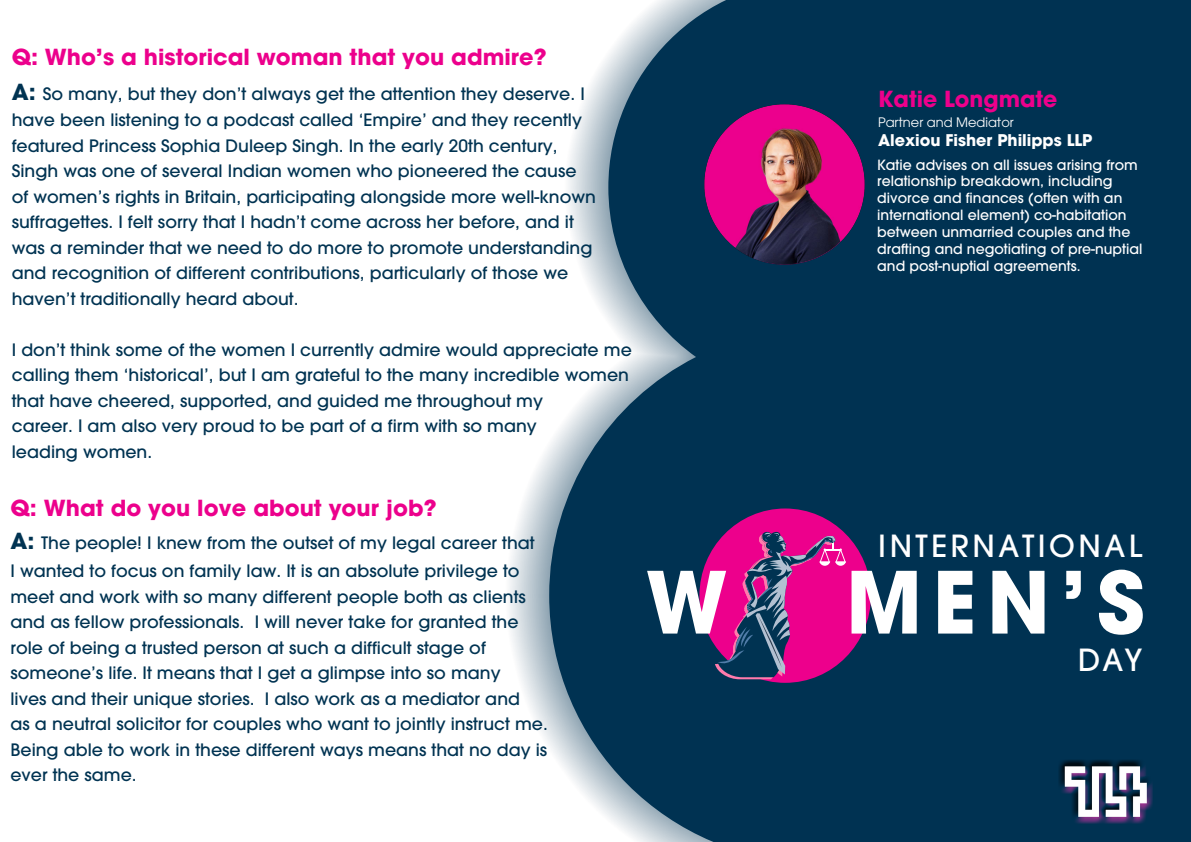
<style>
.page{position:relative;width:1191px;height:842px;background:#fff}
.page>*{position:absolute;margin:0;border:0;box-sizing:border-box;transform-origin:0 0}
.t1{font:700 84.8px "ITC Avant Garde Pro";color:#fff}
.t2{font:500 30.3px "ITC Avant Garde Pro";letter-spacing:.115em;color:#fff}
.t3{font:700 22px "ITC Avant Garde Pro";color:#ec008c}
.t4{font:700 22px "ITC Avant Garde Pro";color:#ed008c}
.t5{font:500 17px/25.5px "ITC Avant Garde Pro";color:#003352}
.t6{font:700 16px "ITC Avant Garde Pro";color:#fff}
.t7{font:500 14px/16.9px "ITC Avant Garde Pro";color:#fff}
.t8{font:13px "ITC Avant Garde Pro";color:#fff}
.s1{font-weight:700;font-size:22px}
</style>
<div class="page">
<div style="left:505px;top:0;width:335px;height:842px;background:#003252;opacity:.56"></div>
<svg style="left:549px;top:0;width:222px;height:842px;fill:#003252"></svg>
<div style="left:771px;top:0;width:420px;height:842px;background:#003252"></div>
<img style="left:1059px;top:760px;width:94px;height:64px">
<div style="left:626px;top:506px;width:537px;height:242px;background:#003252"></div>
<div style="left:699px;top:508px;width:172px;height:175px;background:#ed008c;border-radius:50%"></div>
<svg style="left:715px;top:532px;width:131px;height:147px"></svg>
<img style="left:698px;top:98px;width:167px;height:173px">
<p class="t3" style="left:12px;top:43px;width:536px">Q: Who’s a historical woman that you admire?</p>
<p class="t5" style="left:12px;top:80px;width:586px"><span class="s1">A:</span> So many, but they don’t always get the attention they deserve. I have been listening to a podcast called ‘Empire’ and they recently featured Princess Sophia Duleep Singh. In the early 20th century, Singh was one of several Indian women who pioneered the cause of women’s rights in Britain, participating alongside more well-known suffragettes. I felt sorry that I hadn’t come across her before, and it was a reminder that we need to do more to promote understanding and recognition of different contributions, particularly of those we haven’t traditionally heard about.</p>
<p class="t5" style="left:12px;top:337px;width:621px">I don’t think some of the women I currently admire would appreciate me calling them ‘historical’, but I am grateful to the many incredible women that have cheered, supported, and guided me throughout my<br>career. I am also very proud to be part of a firm with so many<br>leading women.</p>
<p class="t3" style="left:10px;top:493px;width:428px">Q: What do you love about your job?</p>
<p class="t5" style="left:10px;top:529px;width:525px;line-height:27.8px"><span class="s1">A:</span> The people! I knew from the outset of my legal career that<br>I wanted to focus on family law. It is an absolute privilege to</p>
<p class="t5" style="left:10px;top:584px;width:539px">meet and work with so many different people both as clients and as fellow professionals. I will never take for granted the role of being a trusted person at such a difficult stage of someone’s life. It means that I get a glimpse into so many<br>lives and their unique stories. I also work as a mediator and<br>as a neutral solicitor for couples who want to jointly instruct me.<br>Being able to work in these different ways means that no day is ever the same.</p>
<p class="t4" style="left:878px;top:84px;width:181px">Katie Longmate</p>
<p class="t8" style="left:878px;top:114px;width:137px">Partner and Mediator</p>
<p class="t6" style="left:878px;top:129px;width:216px">Alexiou Fisher Philipps LLP</p>
<p class="t7" style="left:877px;top:156px;width:267px">Katie advises on all issues arising from relationship breakdown, including divorce and finances (often with an international element) co-habitation between unmarried couples and the drafting and negotiating of pre-nuptial and post-nuptial agreements.</p>
<h2 class="t2" style="left:878px;top:526px;width:265px">INTERNATIONAL</h2>
<h1 class="t1" style="left:646px;top:546px;width:83px">W</h1>
<h1 class="t1" style="left:846px;top:546px;width:300px">MEN’S</h1>
<h2 class="t2" style="left:1078px;top:641px;width:66px">DAY</h2>
</div>
